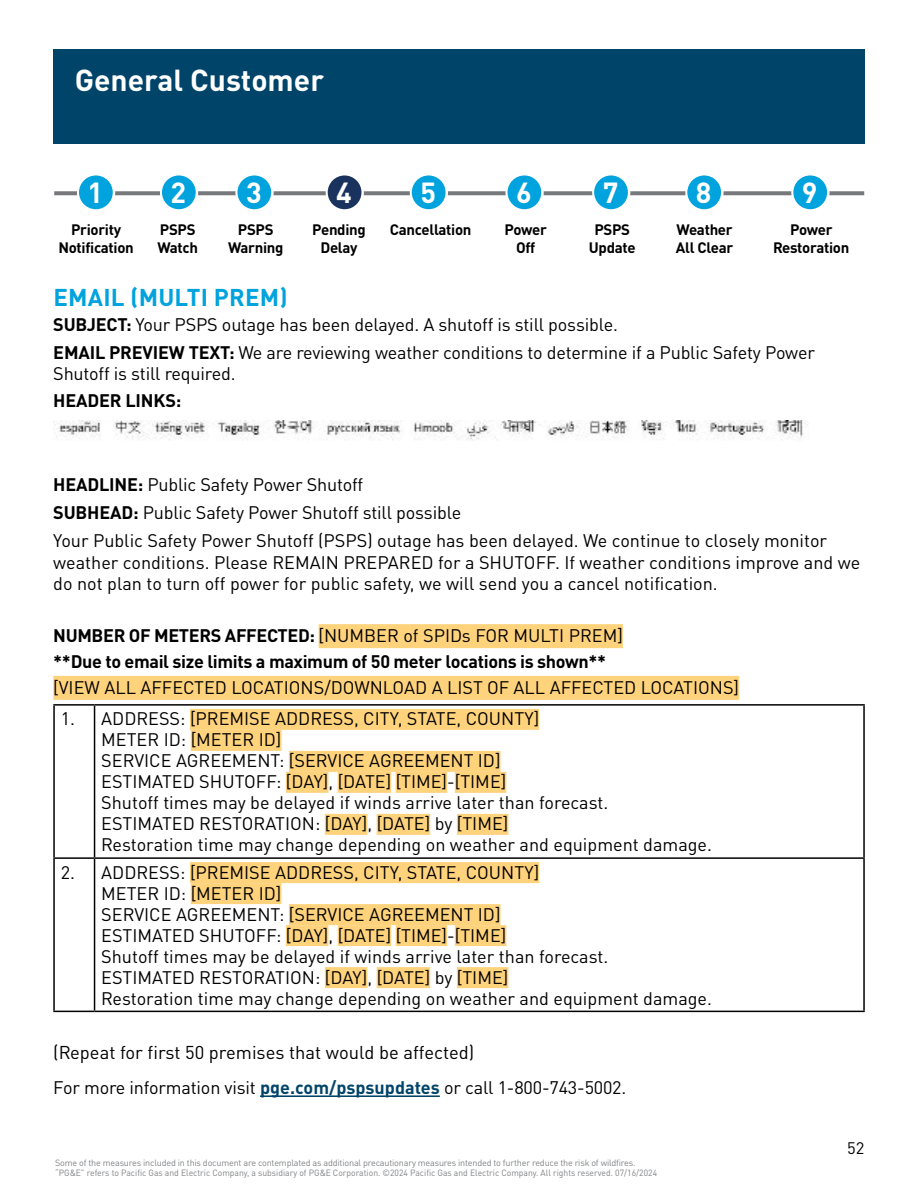
<style>
.page{position:relative;width:918px;height:1188px;background:#fff}
.page>*{position:absolute;margin:0;border:0;box-sizing:border-box;transform-origin:0 0}
.t1{font:700 30px "DINOT";color:#fff}
.t2{font:700 28.8px "DINOT";color:#fff}
.t3{font:700 24px "DINOT";letter-spacing:.01em;color:#00a3dd}
.t4{font:18.3px "DINOT";color:#000}
.t5{font:18px/21px "DINOT";color:#000}
.t6{font:700 18px/25.8px "DINOT";letter-spacing:-.02em;color:#000}
.t7{font:16.5px "DINOT";color:#000}
.t8{font:700 15px/18px "DINOT";letter-spacing:-.02em;color:#000;text-align:center}
.t9{font:9px/10.5px "DINOT";letter-spacing:-.02em;color:#808285}
.s1{font-weight:700}
.s2{font-weight:400}
.s3{font-weight:700;color:#00446a}
</style>
<div class="page">
<div style="left:53px;top:50px;width:812px;height:94px;background:#00446a"></div>
<div style="left:319px;top:624px;width:304px;height:24px;background:#ffd27c"></div>
<div style="left:53px;top:676px;width:686px;height:24px;background:#ffd27c"></div>
<hr style="left:260px;top:1095px;width:180px;height:2px;background:#00446a">
<img style="left:53px;top:420px;width:755px;height:21px">
<hr style="left:53px;top:704px;width:42px;height:2px;background:#000">
<hr style="left:53px;top:706px;width:2px;height:151px;background:#000">
<hr style="left:95px;top:704px;width:770px;height:2px;background:#000">
<hr style="left:94px;top:706px;width:1px;height:151px;background:#000">
<hr style="left:863px;top:706px;width:2px;height:151px;background:#000">
<hr style="left:53px;top:857px;width:42px;height:2px;background:#000">
<hr style="left:53px;top:859px;width:2px;height:152px;background:#000">
<hr style="left:95px;top:857px;width:770px;height:2px;background:#000">
<hr style="left:94px;top:859px;width:1px;height:152px;background:#000">
<hr style="left:863px;top:859px;width:2px;height:152px;background:#000">
<hr style="left:53px;top:1011px;width:42px;height:1px;background:#000">
<hr style="left:95px;top:1011px;width:770px;height:1px;background:#000">
<div style="left:190px;top:709px;width:349px;height:21px;background:#ffd27c"></div>
<div style="left:191px;top:730px;width:90px;height:21px;background:#ffd27c"></div>
<div style="left:289px;top:751px;width:212px;height:21px;background:#ffd27c"></div>
<div style="left:286px;top:772px;width:42px;height:21px;background:#ffd27c"></div>
<div style="left:338px;top:772px;width:53px;height:21px;background:#ffd27c"></div>
<div style="left:396px;top:772px;width:51px;height:21px;background:#ffd27c"></div>
<div style="left:455px;top:772px;width:51px;height:21px;background:#ffd27c"></div>
<div style="left:325px;top:814px;width:42px;height:21px;background:#ffd27c"></div>
<div style="left:377px;top:814px;width:53px;height:21px;background:#ffd27c"></div>
<div style="left:457px;top:814px;width:51px;height:21px;background:#ffd27c"></div>
<div style="left:190px;top:862px;width:349px;height:21px;background:#ffd27c"></div>
<div style="left:191px;top:883px;width:90px;height:21px;background:#ffd27c"></div>
<div style="left:289px;top:904px;width:212px;height:21px;background:#ffd27c"></div>
<div style="left:286px;top:925px;width:42px;height:21px;background:#ffd27c"></div>
<div style="left:338px;top:925px;width:53px;height:21px;background:#ffd27c"></div>
<div style="left:396px;top:925px;width:51px;height:21px;background:#ffd27c"></div>
<div style="left:455px;top:925px;width:51px;height:21px;background:#ffd27c"></div>
<div style="left:325px;top:967px;width:42px;height:21px;background:#ffd27c"></div>
<div style="left:377px;top:967px;width:53px;height:21px;background:#ffd27c"></div>
<div style="left:457px;top:967px;width:51px;height:21px;background:#ffd27c"></div>
<svg style="left:54px;top:191px;width:810px;height:4px;background:#808184"></svg>
<svg style="left:78px;top:174px;width:36px;height:37px"></svg>
<div style="left:77px;top:173px;width:38px;height:38px;border:2px solid #fff;border-radius:50%"></div>
<div style="left:79px;top:175px;width:34px;height:34px;background:#00a3dd;border-radius:50%"></div>
<svg style="left:161px;top:174px;width:36px;height:37px"></svg>
<div style="left:160px;top:173px;width:38px;height:38px;border:2px solid #fff;border-radius:50%"></div>
<div style="left:162px;top:175px;width:34px;height:34px;background:#00a3dd;border-radius:50%"></div>
<svg style="left:236px;top:174px;width:37px;height:37px"></svg>
<div style="left:235px;top:173px;width:39px;height:38px;border:2px solid #fff;border-radius:50%"></div>
<div style="left:237px;top:175px;width:34px;height:34px;background:#00a3dd;border-radius:50%"></div>
<svg style="left:326px;top:174px;width:37px;height:37px"></svg>
<div style="left:326px;top:173px;width:38px;height:38px;border:2px solid #fff;border-radius:50%"></div>
<div style="left:328px;top:175px;width:33px;height:34px;background:#19335e;border-radius:50%"></div>
<svg style="left:411px;top:174px;width:36px;height:37px"></svg>
<div style="left:410px;top:173px;width:38px;height:38px;border:2px solid #fff;border-radius:50%"></div>
<div style="left:412px;top:175px;width:34px;height:34px;background:#00a3dd;border-radius:50%"></div>
<svg style="left:506px;top:174px;width:37px;height:37px"></svg>
<div style="left:505px;top:173px;width:39px;height:38px;border:2px solid #fff;border-radius:50%"></div>
<div style="left:508px;top:175px;width:33px;height:34px;background:#00a3dd;border-radius:50%"></div>
<svg style="left:593px;top:174px;width:37px;height:37px"></svg>
<div style="left:592px;top:173px;width:38px;height:38px;border:2px solid #fff;border-radius:50%"></div>
<div style="left:594px;top:175px;width:34px;height:34px;background:#00a3dd;border-radius:50%"></div>
<svg style="left:686px;top:174px;width:37px;height:37px"></svg>
<div style="left:685px;top:173px;width:39px;height:38px;border:2px solid #fff;border-radius:50%"></div>
<div style="left:687px;top:175px;width:34px;height:34px;background:#00a3dd;border-radius:50%"></div>
<svg style="left:792px;top:174px;width:37px;height:37px"></svg>
<div style="left:791px;top:173px;width:39px;height:38px;border:2px solid #fff;border-radius:50%"></div>
<div style="left:793px;top:175px;width:34px;height:34px;background:#00a3dd;border-radius:50%"></div>
<h1 class="t1" style="left:75px;top:57px;width:251px">General Customer</h1>
<h2 class="t2" style="left:88px;top:170px;width:17px">1</h2>
<h2 class="t2" style="left:171px;top:170px;width:17px">2</h2>
<h2 class="t2" style="left:246px;top:170px;width:17px">3</h2>
<h2 class="t2" style="left:336px;top:170px;width:17px">4</h2>
<h2 class="t2" style="left:420px;top:170px;width:17px">5</h2>
<h2 class="t2" style="left:516px;top:170px;width:17px">6</h2>
<h2 class="t2" style="left:603px;top:170px;width:17px">7</h2>
<h2 class="t2" style="left:696px;top:170px;width:17px">8</h2>
<h2 class="t2" style="left:802px;top:170px;width:17px">9</h2>
<p class="t8" style="left:58px;top:219px;width:77px">Priority<br>Notification</p>
<p class="t8" style="left:157px;top:219px;width:42px;text-align:left">PSPS<br>Watch</p>
<p class="t8" style="left:228px;top:219px;width:57px">PSPS<br>Warning</p>
<p class="t8" style="left:312px;top:219px;width:55px">Pending<br>Delay</p>
<p class="t8" style="left:390px;top:219px;width:83px">Cancellation</p>
<p class="t8" style="left:504px;top:219px;width:44px">Power<br>Off</p>
<p class="t8" style="left:589px;top:219px;width:48px">PSPS<br>Update</p>
<p class="t8" style="left:676px;top:219px;width:59px;text-align:left">Weather<br>All Clear</p>
<p class="t8" style="left:773px;top:219px;width:78px">Power<br>Restoration</p>
<h3 class="t3" style="left:53px;top:278px;width:236px">EMAIL (MULTI PREM)</h3>
<p class="t5" style="left:53px;top:309px;width:763px;line-height:27.8px"><span class="s1">SUBJECT:</span> Your PSPS outage has been delayed. A shutoff is still possible.<br><span class="s1">EMAIL PREVIEW TEXT:</span> We are reviewing weather conditions to determine if a Public Safety Power</p>
<p class="t5" style="left:53px;top:361px;width:184px">Shutoff is still required.</p>
<p class="t6" style="left:53px;top:386px;width:130px">HEADER LINKS:</p>
<p class="t5" style="left:53px;top:468px;width:775px;line-height:28.3px"><span class="s1">HEADLINE:</span> Public Safety Power Shutoff<br><span class="s1">SUBHEAD:</span> Public Safety Power Shutoff still possible<br>Your Public Safety Power Shutoff (PSPS) outage has been delayed. We continue to closely monitor</p>
<p class="t5" style="left:53px;top:550px;width:809px;line-height:21.6px">weather conditions. Please REMAIN PREPARED for a SHUTOFF. If weather conditions improve and we do not plan to turn off power for public safety, we will send you a cancel notification.</p>
<p class="t6" style="left:53px;top:621px;width:571px">NUMBER OF METERS AFFECTED: <span class="s2">[NUMBER of SPIDs FOR MULTI PREM] </span>**Due to email size limits a maximum of 50 meter locations is shown**</p>
<p class="t5" style="left:53px;top:675px;width:687px">[VIEW ALL AFFECTED LOCATIONS/DOWNLOAD A LIST OF ALL AFFECTED LOCATIONS]</p>
<p class="t5" style="left:101px;top:707px;width:612px;text-indent:-40px">1. ADDRESS: [PREMISE ADDRESS, CITY, STATE, COUNTY]<br>METER ID: [METER ID]<br>SERVICE AGREEMENT: [SERVICE AGREEMENT ID]<br>ESTIMATED SHUTOFF: [DAY], [DATE] [TIME]-[TIME]<br>Shutoff times may be delayed if winds arrive later than forecast.<br>ESTIMATED RESTORATION: [DAY], [DATE] by [TIME]<br>Restoration time may change depending on weather and equipment damage.</p>
<p class="t5" style="left:101px;top:860px;width:612px;text-indent:-40px">2. ADDRESS: [PREMISE ADDRESS, CITY, STATE, COUNTY]<br>METER ID: [METER ID]<br>SERVICE AGREEMENT: [SERVICE AGREEMENT ID]<br>ESTIMATED SHUTOFF: [DAY], [DATE] [TIME]-[TIME]<br>Shutoff times may be delayed if winds arrive later than forecast.<br>ESTIMATED RESTORATION: [DAY], [DATE] by [TIME]<br>Restoration time may change depending on weather and equipment damage.</p>
<p class="t4" style="left:53px;top:1038px;width:422px">(Repeat for first 50 premises that would be affected)</p>
<p class="t5" style="left:53px;top:1075px;width:575px">For more information visit <span class="s3">pge.com/pspsupdates</span> or call 1-800-743-5002.</p>
<p class="t9" style="left:55px;top:1156px;width:604px">Some of the measures included in this document are contemplated as additional precautionary measures intended to further reduce the risk of wildfires. “PG&amp;E” refers to Pacific Gas and Electric Company, a subsidiary of PG&amp;E Corporation. ©2024 Pacific Gas and Electric Company. All rights reserved. 07/16/2024</p>
<p class="t7" style="left:847px;top:1135px;width:19px">52</p>
</div>
